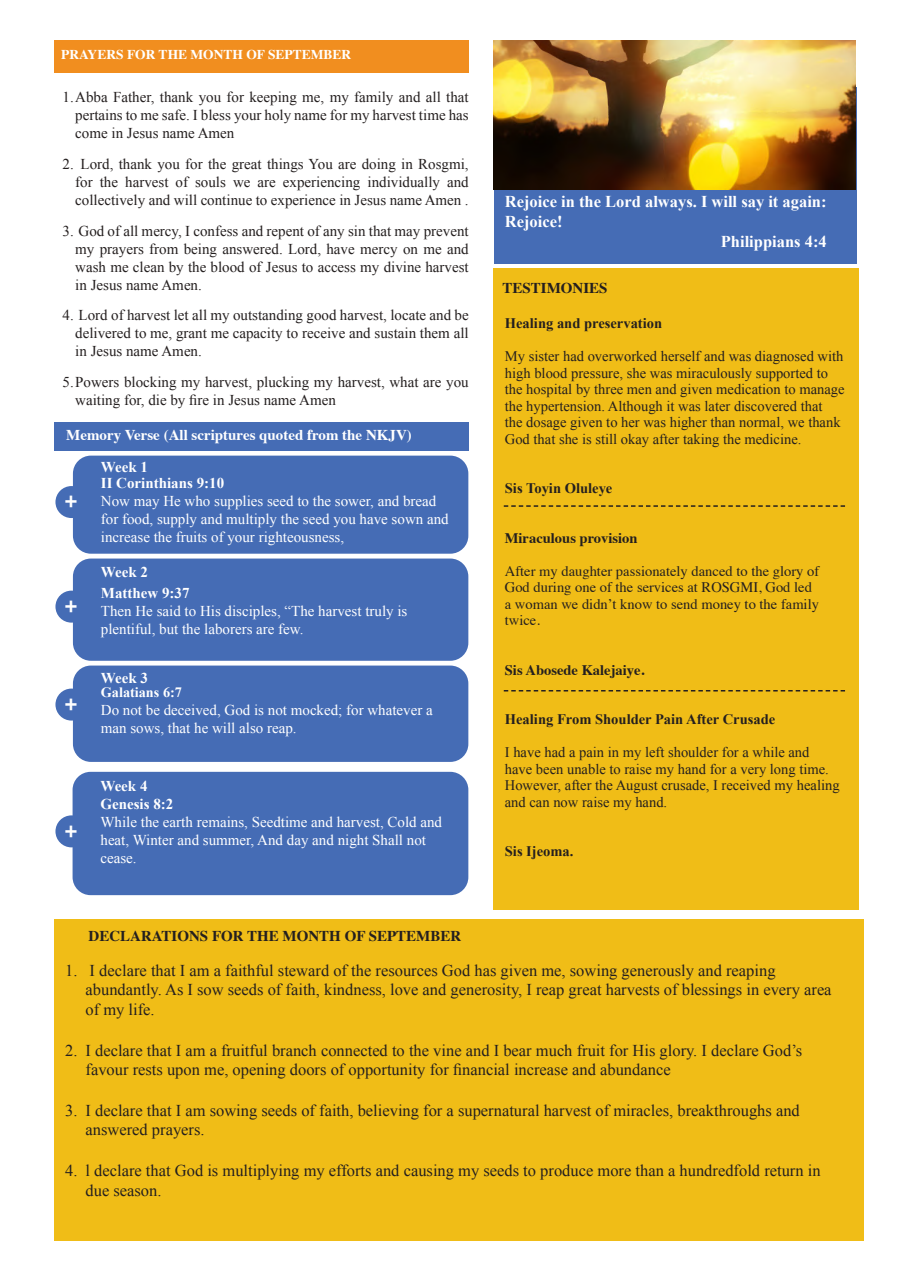
<style>
.page{position:relative;width:918px;height:1263px;background:#fff}
.page>*{position:absolute;margin:0;border:0;box-sizing:border-box;transform-origin:0 0}
.t1{font:600 22.5px "Franklin Gothic";color:#fff}
.t2{font:16.5px/19.5px "Times New Roman";color:#241f1f}
.t3{font:700 16.5px "Times New Roman";color:#fff}
.t4{font:15px/18px "Times New Roman";color:#241f1f;text-align:justify}
.t5{font:15px/18px "Times New Roman";color:#fff}
.t6{font:700 15px "Times New Roman";color:#fff}
.t7{font:700 15px "Times";color:#241f1f}
.t8{font:700 15px "Times";color:#fff}
.t9{font:14.55px/16.5px "Times New Roman";color:#241f1f}
.t10{font:14.55px/16.5px "Times";color:#241f1f}
.t11{font:700 14.55px "Times New Roman";color:#241f1f}
.t12{font:700 14.55px "Times";color:#241f1f}
.t13{font:700 14.25px "Times New Roman";color:#fff}
.t14{font:700 13.5px "Times";color:#fff}
</style>
<div class="page">
<div style="left:494px;top:269px;width:365px;height:641px;background:#f0bd17"></div>
<div style="left:54px;top:40px;width:414px;height:33px;background:#f18e1f"></div>
<div style="left:54px;top:422px;width:415px;height:29px;background:#456cb5"></div>
<div style="left:73px;top:456px;width:395px;height:98px;background:#456cb5;border-radius:18px"></div>
<div style="left:73px;top:558px;width:395px;height:103px;background:#456cb5;border-radius:18px"></div>
<div style="left:73px;top:665px;width:395px;height:97px;background:#456cb5;border-radius:18px"></div>
<div style="left:73px;top:772px;width:395px;height:123px;background:#456cb5;border-radius:18px"></div>
<div style="left:55px;top:815px;width:32px;height:32px;background:#456cb5;border-radius:50%"></div>
<div style="left:55px;top:689px;width:32px;height:31px;background:#456cb5;border-radius:50%"></div>
<div style="left:55px;top:591px;width:32px;height:32px;background:#456cb5;border-radius:50%"></div>
<div style="left:55px;top:486px;width:32px;height:32px;background:#456cb5;border-radius:50%"></div>
<div style="left:54px;top:918px;width:810px;height:322px;background:#f0bd17"></div>
<svg style="left:504px;top:505px;width:341px;height:2px"></svg>
<svg style="left:504px;top:690px;width:341px;height:1px"></svg>
<div style="left:494px;top:87px;width:362px;height:177px;background:#456cb5"></div>
<img style="left:494px;top:40px;width:362px;height:149px">
<p class="t14" style="left:61px;top:42px;width:292px">PRAYERS FOR THE MONTH OF SEPTEMBER</p>
<p class="t4" style="left:75px;top:88px;width:395px;text-indent:-13px">1.Abba Father, thank you for keeping me, my family and all that pertains to me safe. I bless your holy name for my harvest time has come in Jesus name Amen</p>
<p class="t4" style="left:75px;top:155px;width:395px;text-indent:-13px">2. Lord, thank you for the great things You are doing in Rosgmi, for the harvest of souls we are experiencing individually and collectively and will continue to experience in Jesus name Amen .</p>
<p class="t4" style="left:75px;top:221px;width:395px;text-indent:-13px">3. God of all mercy, I confess and repent of any sin that may prevent my prayers from being answered. Lord, have mercy on me and wash me clean by the blood of Jesus to access my divine harvest in Jesus name Amen.</p>
<p class="t4" style="left:75px;top:306px;width:395px;text-indent:-13px">4. Lord of harvest let all my outstanding good harvest, locate and be delivered to me, grant me capacity to receive and sustain them all in Jesus name Amen.</p>
<p class="t4" style="left:75px;top:373px;width:395px;text-indent:-13px">5.Powers blocking my harvest, plucking my harvest, what are you waiting for, die by fire in Jesus name Amen</p>
<p class="t8" style="left:66px;top:421px;width:347px">Memory Verse (All scriptures quoted from the NKJV)</p>
<h1 class="t1" style="left:64px;top:488px;width:15px">+</h1>
<h1 class="t1" style="left:64px;top:592px;width:15px">+</h1>
<h1 class="t1" style="left:64px;top:690px;width:15px">+</h1>
<h1 class="t1" style="left:64px;top:817px;width:15px">+</h1>
<p class="t6" style="left:101px;top:456px;width:49px">Week 1</p>
<p class="t6" style="left:101px;top:472px;width:125px">II Corinthians 9:10</p>
<p class="t5" style="left:101px;top:491px;width:349px">Now may He who supplies seed to the sower, and bread for food, supply and multiply the seed you have sown and increase the fruits of your righteousness,</p>
<p class="t6" style="left:101px;top:562px;width:49px">Week 2</p>
<p class="t6" style="left:101px;top:582px;width:90px">Matthew 9:37</p>
<p class="t5" style="left:101px;top:601px;width:308px">Then He said to His disciples, “The harvest truly is plentiful, but the laborers are few.</p>
<p class="t6" style="left:101px;top:668px;width:49px">Week 3</p>
<p class="t13" style="left:101px;top:683px;width:83px">Galatians 6:7</p>
<p class="t5" style="left:101px;top:701px;width:334px">Do not be deceived, God is not mocked; for whatever a man sows, that he will also reap.</p>
<p class="t6" style="left:100px;top:775px;width:49px">Week 4</p>
<p class="t6" style="left:100px;top:793px;width:74px">Genesis 8:2</p>
<p class="t5" style="left:100px;top:812px;width:343px">While the earth remains, Seedtime and harvest, Cold and heat, Winter and summer, And day and night Shall not cease.</p>
<p class="t7" style="left:89px;top:922px;width:374px">DECLARATIONS FOR THE MONTH OF SEPTEMBER</p>
<p class="t3" style="left:505px;top:190px;width:323px">Rejoice in the Lord always. I will say it again:</p>
<p class="t3" style="left:505px;top:210px;width:59px">Rejoice!</p>
<p class="t3" style="left:721px;top:230px;width:107px">Philippians 4:4</p>
<p class="t7" style="left:503px;top:274px;width:107px">TESTIMONIES</p>
<p class="t11" style="left:505px;top:313px;width:159px">Healing and preservation</p>
<p class="t9" style="left:505px;top:348px;width:341px">My sister had overworked herself and was diagnosed with high blood pressure, she was miraculously supported to the hospital by three men and given medication to manage the hypertension. Although it was later discovered that<br>the dosage given to her was higher than normal, we thank God that she is still okay after taking the medicine.</p>
<p class="t11" style="left:505px;top:478px;width:109px">Sis Toyin Oluleye</p>
<p class="t12" style="left:505px;top:524px;width:134px">Miraculous provision</p>
<p class="t10" style="left:505px;top:561px;width:316px">After my daughter passionately danced to the glory of God during one of the services at ROSGMI, God led a woman we didn’t know to send money to the family twice.</p>
<p class="t12" style="left:505px;top:656px;width:141px">Sis Abosede Kalejaiye.</p>
<p class="t11" style="left:505px;top:709px;width:272px">Healing From Shoulder Pain After Crusade</p>
<p class="t9" style="left:505px;top:744px;width:336px">I have had a pain in my left shoulder for a while and have been unable to raise my hand for a very long time.<br>However, after the August crusade, I received my healing and can now raise my hand.</p>
<p class="t11" style="left:505px;top:841px;width:70px">Sis Ijeoma.</p>
<p class="t2" style="left:86px;top:960px;width:748px;text-indent:-20px">1. I declare that I am a faithful steward of the resources God has given me, sowing generously and reaping abundantly. As I sow seeds of faith, kindness, love and generosity, I reap great harvests of blessings in every area of my life.</p>
<p class="t2" style="left:86px;top:1040px;width:718px;text-indent:-20px">2. I declare that I am a fruitful branch connected to the vine and I bear much fruit for His glory. I declare God’s favour rests upon me, opening doors of opportunity for financial increase and abundance</p>
<p class="t2" style="left:86px;top:1100px;width:716px;text-indent:-20px">3. I declare that I am sowing seeds of faith, believing for a supernatural harvest of miracles, breakthroughs and answered prayers.</p>
<p class="t2" style="left:86px;top:1160px;width:737px;text-indent:-20px">4. l declare that God is multiplying my efforts and causing my seeds to produce more than a hundredfold return in due season.</p>
</div>
